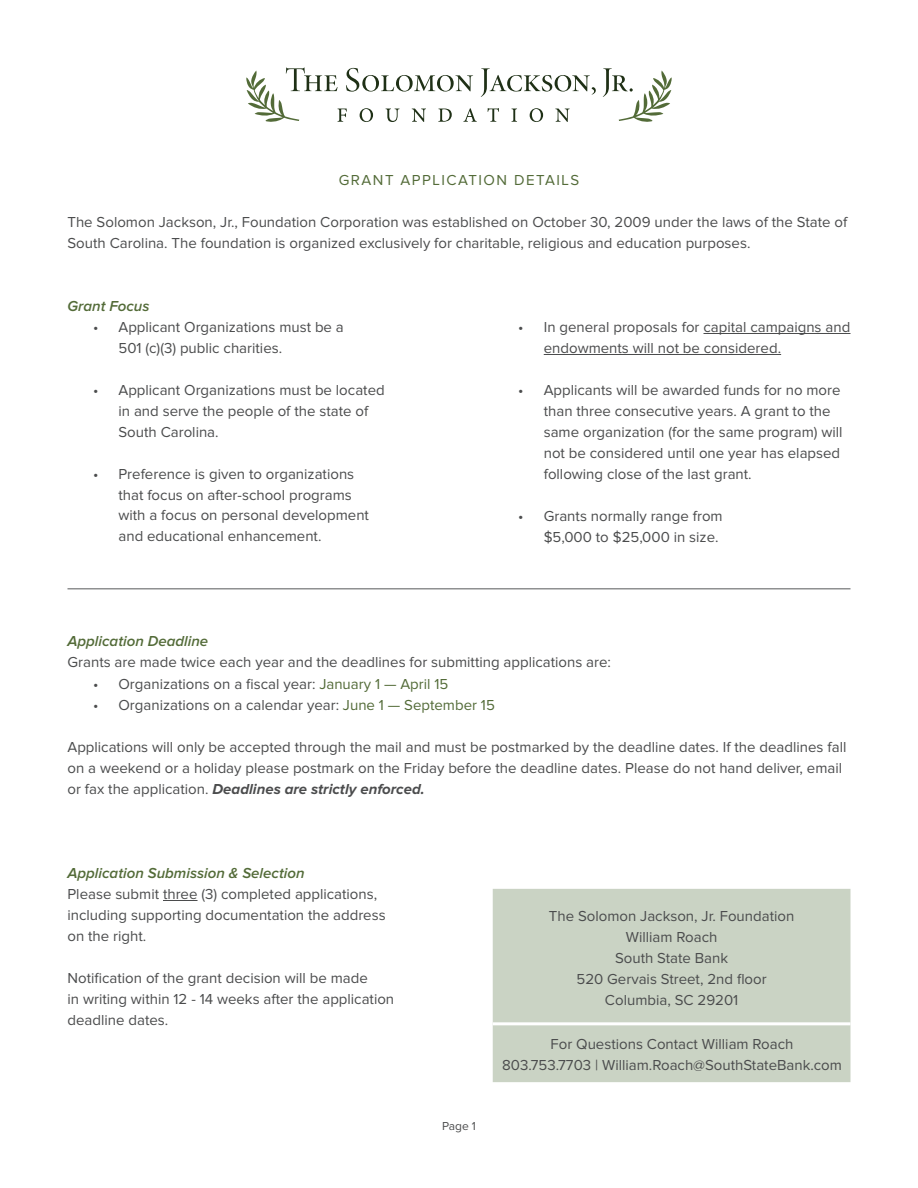
<style>
.page{position:relative;width:918px;height:1188px;background:#fff}
.page>*{position:absolute;margin:0;border:0;box-sizing:border-box;transform-origin:0 0}
.t1{font:15px/21px "Proxima Nova";color:#4b4c4d}
.t2{font:italic 600 15px "Proxima Nova";color:#536b38}
.t3{font:15px "Proxima Nova";letter-spacing:.1em;color:#536b38}
.t4{font:12px "Proxima Nova";color:#4b4c4d}
.s1{color:#536b38}
.s2{font-weight:700;font-style:italic}
</style>
<div class="page">
<svg style="left:603px;top:68px;width:69px;height:54px"></svg>
<svg style="left:246px;top:67px;width:350px;height:55px"></svg>
<hr style="left:703px;top:333px;width:147px;height:1px;background:#4b4c4d">
<hr style="left:544px;top:354px;width:237px;height:1px;background:#4b4c4d">
<hr style="left:68px;top:588px;width:782px;height:1px;background:#57585a">
<div style="left:493px;top:889px;width:357px;height:193px;background:#cad3c4"></div>
<hr style="left:493px;top:1022px;width:357px;height:3px;background:#fff">
<hr style="left:163px;top:900px;width:35px;height:1px;background:#4b4c4d">
<p class="t3" style="left:339px;top:171px;width:242px">Grant Application Details</p>
<p class="t1" style="left:68px;top:211px;width:781px">The Solomon Jackson, Jr., Foundation Corporation was established on October 30, 2009 under the laws of the State of<br>South Carolina. The foundation is organized exclusively for charitable, religious and education purposes.</p>
<p class="t2" style="left:68px;top:297px;width:83px">Grant Focus</p>
<p class="t1" style="left:119px;top:316px;width:227px;text-indent:-26px">• Applicant Organizations must be a<br>501 (c)(3) public charities.</p>
<p class="t1" style="left:119px;top:379px;width:268px;text-indent:-26px">• Applicant Organizations must be located in and serve the people of the state of<br>South Carolina.</p>
<p class="t1" style="left:119px;top:463px;width:252px;text-indent:-26px">• Preference is given to organizations that focus on after-school programs with a focus on personal development and educational enhancement.</p>
<p class="t1" style="left:544px;top:316px;width:308px;text-indent:-26px">• In general proposals for capital campaigns and endowments will not be considered.</p>
<p class="t1" style="left:544px;top:379px;width:300px;text-indent:-26px">• Applicants will be awarded funds for no more than three consecutive years. A grant to the same organization (for the same program) will not be considered until one year has elapsed following close of the last grant.</p>
<p class="t1" style="left:518px;top:505px;width:206px;text-align:right">• Grants normally range from $5,000 to $25,000 in size.</p>
<p class="t2" style="left:68px;top:633px;width:142px">Application Deadline</p>
<p class="t1" style="left:68px;top:652px;width:545px">Grants are made twice each year and the deadlines for submitting applications are:</p>
<p class="t1" style="left:93px;top:673px;width:357px">• Organizations on a fiscal year: <span class="s1">January 1 — April 15</span></p>
<p class="t1" style="left:93px;top:694px;width:403px">• Organizations on a calendar year: <span class="s1">June 1 — September 15</span></p>
<p class="t1" style="left:68px;top:736px;width:780px">Applications will only be accepted through the mail and must be postmarked by the deadline dates. If the deadlines fall on a weekend or a holiday please postmark on the Friday before the deadline dates. Please do not hand deliver, email or fax the application. <span class="s2">Deadlines are strictly enforced.</span></p>
<p class="t2" style="left:68px;top:864px;width:239px">Application Submission &amp; Selection</p>
<p class="t1" style="left:68px;top:883px;width:320px">Please submit three (3) completed applications, including supporting documentation the address on the right.</p>
<p class="t1" style="left:68px;top:967px;width:328px">Notification of the grant decision will be made<br>in writing within 12 - 14 weeks after the application deadline dates.</p>
<p class="t4" style="left:442px;top:1119px;width:35px">Page 1</p>
<p class="t1" style="left:549px;top:906px;width:247px;text-align:center">The Solomon Jackson, Jr. Foundation<br>William Roach<br>South State Bank<br>520 Gervais Street, 2nd floor<br>Columbia, SC 29201</p>
<p class="t1" style="left:502px;top:1034px;width:341px;text-align:center">For Questions Contact William Roach<br>803.753.7703 | William.Roach@SouthStateBank.com</p>
</div>
